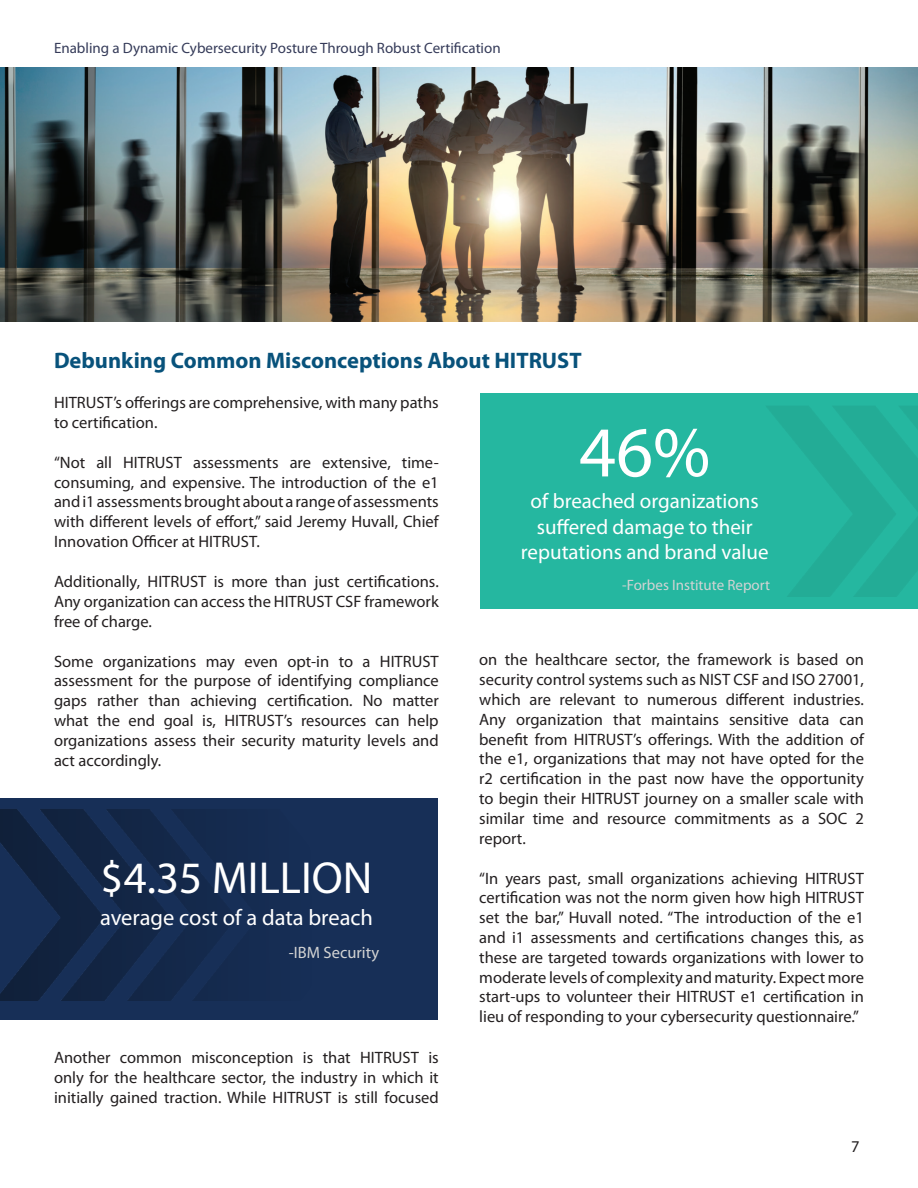
<style>
.page{position:relative;width:918px;height:1188px;background:#fff}
.page>*{position:absolute;margin:0;border:0;box-sizing:border-box;transform-origin:0 0}
.t1{font:72px "Myriad Pro";color:#fff}
.t2{font:45px "Myriad Pro";color:#fff}
.t3{font:700 22.5px "Myriad Pro";color:#08527b}
.t4{font:22.5px "Myriad Pro";color:#fff}
.t5{font:21px/25.2px "Myriad Pro";color:#fff;text-align:center}
.t6{font:16.5px/19.8px "Myriad Pro";color:#231f20;text-align:justify}
.t7{font:16.5px "Myriad Pro";color:#d2d3d3}
.t8{font:15px "Myriad Pro";color:#353b59}
.t9{font:15px "Myriad Pro";color:#d2d3d3}
</style>
<div class="page">
<img style="left:0;top:68px;width:918px;height:254px">
<div style="left:481px;top:394px;width:437px;height:215px;background:#25b7a0"></div>
<img style="left:766px;top:393px;width:152px;height:204px">
<svg style="left:0;top:798px;width:438px;height:221px;background:#152b51"></svg>
<p class="t8" style="left:54px;top:38px;width:448px">Enabling a Dynamic Cybersecurity Posture Through Robust Certification</p>
<h3 class="t3" style="left:54px;top:346px;width:529px">Debunking Common Misconceptions About HITRUST</h3>
<p class="t6" style="left:54px;top:392px;width:386px">HITRUST’s offerings are comprehensive, with many paths to certification.</p>
<p class="t6" style="left:54px;top:452px;width:386px">“Not all HITRUST assessments are extensive, time&shy;consuming, and expensive. The introduction of the e1 and i1 assessments brought about a range of assessments with different levels of effort,” said Jeremy Huvall, Chief Innovation Officer at HITRUST.</p>
<p class="t6" style="left:54px;top:571px;width:386px">Additionally, HITRUST is more than just certifications.<br>Any organization can access the HITRUST CSF framework free of charge.</p>
<p class="t6" style="left:54px;top:651px;width:386px">Some organizations may even opt-in to a HITRUST assessment for the purpose of identifying compliance gaps rather than achieving certification. No matter what the end goal is, HITRUST’s resources can help organizations assess their security maturity levels and act accordingly.</p>
<h1 class="t1" style="left:579px;top:408px;width:132px">46%</h1>
<p class="t5" style="left:521px;top:488px;width:249px">of breached organizations suffered damage to their reputations and brand value</p>
<p class="t9" style="left:622px;top:576px;width:149px">-Forbes Institute Report</p>
<p class="t6" style="left:479px;top:650px;width:386px">on the healthcare sector, the framework is based on security control systems such as NIST CSF and ISO 27001, which are relevant to numerous different industries.<br>Any organization that maintains sensitive data can benefit from HITRUST’s offerings. With the addition of the e1, organizations that may not have opted for the r2 certification in the past now have the opportunity to begin their HITRUST journey on a smaller scale with similar time and resource commitments as a SOC 2 report.</p>
<p class="t6" style="left:479px;top:868px;width:386px">“In years past, small organizations achieving HITRUST certification was not the norm given how high HITRUST set the bar,” Huvall noted. “The introduction of the e1 and i1 assessments and certifications changes this, as these are targeted towards organizations with lower to moderate levels of complexity and maturity. Expect more start-ups to volunteer their HITRUST e1 certification in lieu of responding to your cybersecurity questionnaire.”</p>
<h2 class="t2" style="left:101px;top:850px;width:273px">$4.35 MILLION</h2>
<h3 class="t4" style="left:100px;top:904px;width:275px">average cost of a data breach</h3>
<p class="t7" style="left:289px;top:943px;width:92px">-IBM Security</p>
<p class="t6" style="left:54px;top:1047px;width:386px">Another common misconception is that HITRUST is only for the healthcare sector, the industry in which it initially gained traction. While HITRUST is still focused</p>
<p class="t6" style="left:851px;top:1137px;width:10px">7</p>
</div>
